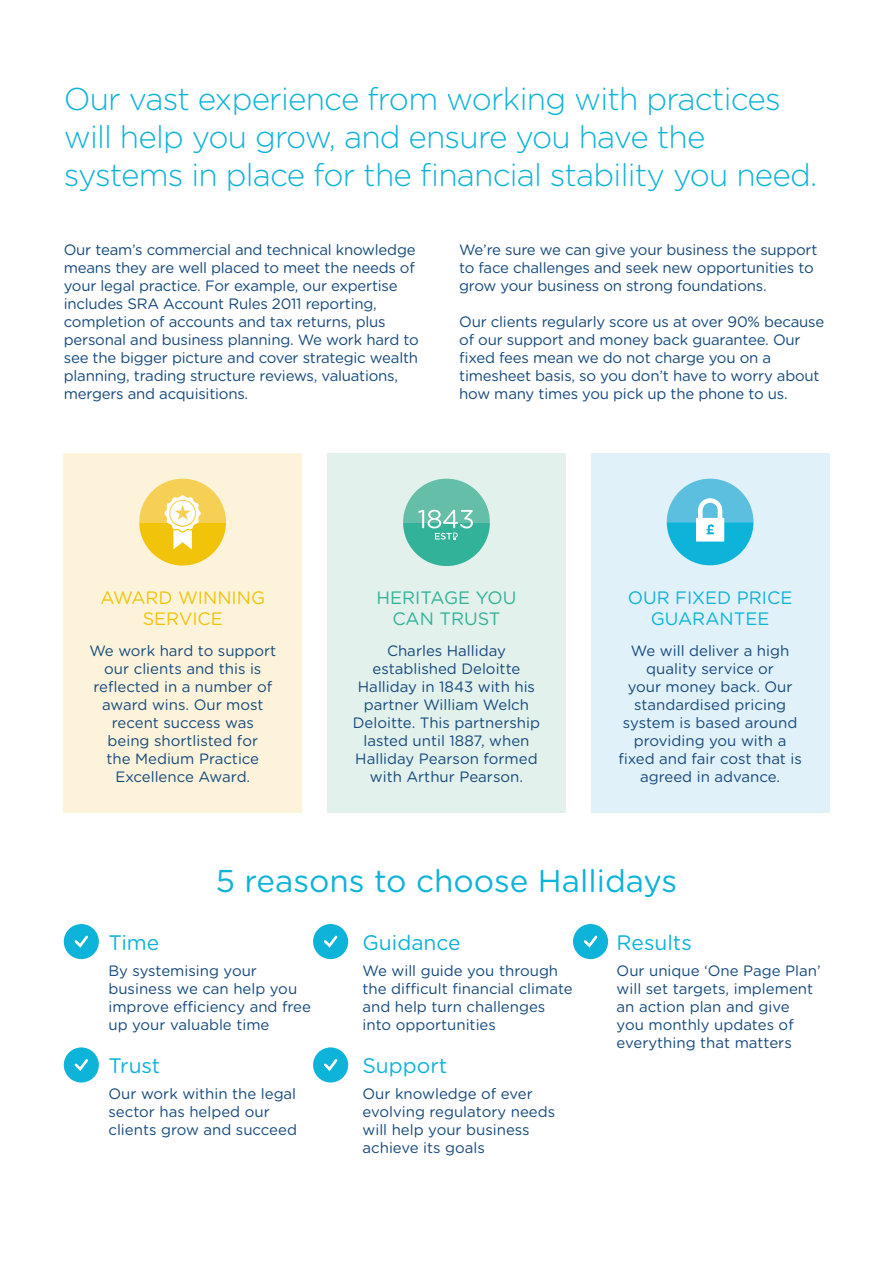
<style>
.page{position:relative;width:893px;height:1263px;background:#fff}
.page>*{position:absolute;margin:0;border:0;box-sizing:border-box;transform-origin:0 0}
.t1{font:300 31.5px/37.8px "Gotham Rounded";letter-spacing:-.025em;color:#0eb3d9}
.t2{font:31.5px "Gotham Rounded";color:#0eb3d9}
.t3{font:21px "Gotham Rounded";color:#0eb3d9}
.t4{font:18px/21.6px "Gotham Rounded";color:#0eb3d9;text-align:center}
.t5{font:18px/21.6px "Gotham Rounded";color:#f1c40b;text-align:center}
.t6{font:18px/21.6px "Gotham Rounded";color:#32b298;text-align:center}
.t7{font:15px/18px "Gotham Rounded";letter-spacing:-.015em;color:#15497b}
</style>
<div class="page">
<div style="left:64px;top:924px;width:35px;height:35px;background:#0eb3d9;border-radius:50%"></div>
<svg style="left:74px;top:935px;width:14px;height:13px"></svg>
<div style="left:313px;top:924px;width:35px;height:35px;background:#0eb3d9;border-radius:50%"></div>
<svg style="left:324px;top:935px;width:13px;height:13px"></svg>
<div style="left:573px;top:924px;width:35px;height:35px;background:#0eb3d9;border-radius:50%"></div>
<svg style="left:584px;top:935px;width:13px;height:13px"></svg>
<div style="left:313px;top:1047px;width:35px;height:35px;background:#0eb3d9;border-radius:50%"></div>
<svg style="left:324px;top:1059px;width:13px;height:12px"></svg>
<div style="left:64px;top:1047px;width:35px;height:35px;background:#0eb3d9;border-radius:50%"></div>
<svg style="left:74px;top:1059px;width:14px;height:12px"></svg>
<div style="left:64px;top:453px;width:238px;height:360px;background:#fdf3da"></div>
<div style="left:327px;top:453px;width:239px;height:360px;background:#e2f1ec"></div>
<div style="left:591px;top:453px;width:238px;height:360px;background:#e1f1f9"></div>
<svg style="left:139px;top:479px;width:87px;height:86px"></svg>
<svg style="left:403px;top:479px;width:87px;height:87px"></svg>
<svg style="left:667px;top:479px;width:86px;height:86px"></svg>
<h1 class="t1" style="left:64px;top:79px;width:755px">Our vast experience from working with practices will help you grow, and ensure you have the systems in place for the financial stability you need.</h1>
<p class="t7" style="left:64px;top:240px;width:356px">Our team’s commercial and technical knowledge means they are well placed to meet the needs of your legal practice. For example, our expertise includes SRA Account Rules 2011 reporting, completion of accounts and tax returns, plus personal and business planning. We work hard to see the bigger picture and cover strategic wealth planning, trading structure reviews, valuations, mergers and acquisitions.</p>
<p class="t7" style="left:459px;top:240px;width:360px">We’re sure we can give your business the support to face challenges and seek new opportunities to grow your business on strong foundations.</p>
<p class="t7" style="left:459px;top:312px;width:367px">Our clients regularly score us at over 90% because of our support and money back guarantee. Our fixed fees mean we do not charge you on a timesheet basis, so you don’t have to worry about how many times you pick up the phone to us.</p>
<p class="t5" style="left:101px;top:586px;width:166px">AWARD WINNING<br>SERVICE</p>
<p class="t7" style="left:89px;top:641px;width:188px;text-align:center">We work hard to support our clients and this is reflected in a number of award wins. Our most recent success was being shortlisted for<br>the Medium Practice<br>Excellence Award.</p>
<p class="t6" style="left:377px;top:586px;width:141px">HERITAGE YOU<br>CAN TRUST</p>
<p class="t7" style="left:353px;top:641px;width:189px;text-align:center">Charles Halliday established Deloitte<br>Halliday in 1843 with his partner William Welch<br>Deloitte. This partnership lasted until 1887, when<br>Halliday Pearson formed with Arthur Pearson.</p>
<p class="t4" style="left:628px;top:586px;width:166px">OUR FIXED PRICE<br>GUARANTEE</p>
<p class="t7" style="left:618px;top:641px;width:185px;text-align:center">We will deliver a high quality service or<br>your money back. Our standardised pricing system is based around providing you with a fixed and fair cost that is agreed in advance.</p>
<h1 class="t2" style="left:216px;top:859px;width:463px">5 reasons to choose Hallidays</h1>
<h2 class="t3" style="left:108px;top:928px;width:52px">Time</h2>
<p class="t7" style="left:108px;top:961px;width:204px">By systemising your business we can help you improve efficiency and free up your valuable time</p>
<h2 class="t3" style="left:108px;top:1051px;width:53px">Trust</h2>
<p class="t7" style="left:108px;top:1084px;width:190px">Our work within the legal sector has helped our clients grow and succeed</p>
<h2 class="t3" style="left:362px;top:928px;width:100px">Guidance</h2>
<p class="t7" style="left:362px;top:961px;width:212px">We will guide you through the difficult financial climate and help turn challenges into opportunities</p>
<h2 class="t3" style="left:363px;top:1051px;width:86px">Support</h2>
<p class="t7" style="left:363px;top:1084px;width:194px">Our knowledge of ever evolving regulatory needs will help your business achieve its goals</p>
<h2 class="t3" style="left:617px;top:928px;width:77px">Results</h2>
<p class="t7" style="left:617px;top:961px;width:206px">Our unique ‘One Page Plan’ will set targets, implement an action plan and give<br>you monthly updates of everything that matters</p>
</div>
